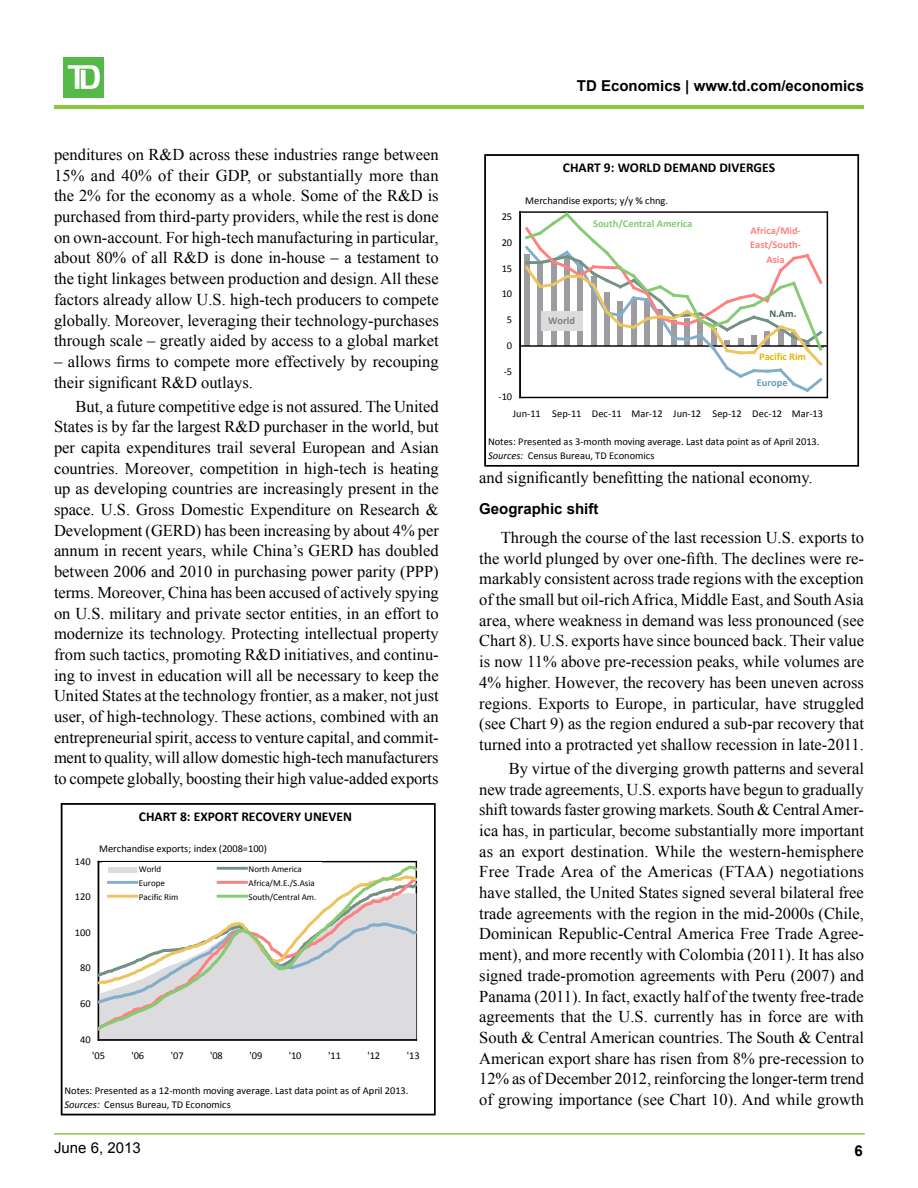
<style>
.page{position:relative;width:918px;height:1188px;background:#fff}
.page>*{position:absolute;margin:0;border:0;box-sizing:border-box;transform-origin:0 0}
.lead_-_para{font:16.5px/20.7px "Times New Roman";color:#000;text-align:justify}
.lead_-_subhead{font:700 15px "Arial";color:#000}
.t1{font:15px "Arial";color:#000}
.t2{font:700 13.5px "Calibri";color:#000}
.t3{font:10.5px/14.2px "Calibri";letter-spacing:-.005em;color:#000}
.t4{font:700 10.5px/14.2px "Calibri";letter-spacing:-.005em;color:#ff8080;text-align:center}
.t5{font:700 10.5px "Calibri";letter-spacing:-.005em;color:#86ca72}
.t6{font:700 10.5px "Calibri";letter-spacing:-.005em;color:#e8b400}
.t7{font:700 10.5px "Calibri";letter-spacing:-.005em;color:#619abc}
.t8{font:700 10.5px "Calibri";color:#3e6856}
.t9{font:700 10.5px "Calibri";color:#808080}
.t10{font:9px "Calibri";letter-spacing:-.005em;color:#000}
.s1{font-style:italic}
</style>
<div class="page">
<hr style="left:54px;top:1133px;width:811px;height:2px;background:#8cc63f">
<hr style="left:54px;top:108px;width:810px;height:1px;background:#8cc63f">
<hr style="left:54px;top:105px;width:810px;height:3px;background:#8cc63f">
<div style="left:64px;top:57px;width:40px;height:41px;background:#54b948"></div>
<svg style="left:68px;top:65px;width:32px;height:24px"></svg>
<hr style="left:98px;top:861px;width:318px;height:1px;background:#000">
<hr style="left:416px;top:862px;width:1px;height:178px;background:#000">
<div style="left:99px;top:1033px;width:317px;height:6px;background:#dcdcde"></div>
<hr style="left:98px;top:862px;width:1px;height:178px;background:#000">
<hr style="left:98px;top:1039px;width:318px;height:2px;background:#000">
<svg style="left:98px;top:863px;width:319px;height:170px"></svg>
<div style="left:102px;top:863px;width:219px;height:42px;background:#fff"></div>
<div style="left:109px;top:867px;width:28px;height:5px;background:#dcdcde"></div>
<hr style="left:218px;top:867px;width:28px;height:3px;background:#739283">
<hr style="left:109px;top:881px;width:28px;height:3px;background:#83aecb">
<hr style="left:218px;top:881px;width:28px;height:3px;background:#ff8080">
<hr style="left:109px;top:895px;width:28px;height:3px;background:#edc45f">
<hr style="left:218px;top:895px;width:28px;height:3px;background:#86ca72">
<div style="left:61px;top:803px;width:374px;height:312px;border:1px solid #000"></div>
<hr style="left:520px;top:211px;width:307px;height:2px;background:#000">
<hr style="left:827px;top:212px;width:1px;height:185px;background:#000">
<hr style="left:520px;top:397px;width:307px;height:1px;background:#000">
<hr style="left:519px;top:212px;width:2px;height:185px;background:#000">
<hr style="left:520px;top:345px;width:307px;height:2px;background:#000">
<svg style="left:523px;top:212px;width:302px;height:181px"></svg>
<div style="left:484px;top:154px;width:375px;height:312px;border:1px solid #000"></div>
<div style="left:541px;top:311px;width:41px;height:20px;background:#dcdcde"></div>
<p class="lead_-_para" style="left:54px;top:144px;width:386px">penditures on R&amp;D across these industries range between 15% and 40% of their GDP, or substantially more than the 2% for the economy as a whole. Some of the R&amp;D is purchased from third-party providers, while the rest is done on own-account. For high-tech manufacturing in particular, about 80% of all R&amp;D is done in-house – a testament to the tight linkages between production and design. All these factors already allow U.S. high-tech producers to compete globally. Moreover, leveraging their technology-purchases through scale – greatly aided by access to a global market</p>
<p class="lead_-_para" style="left:54px;top:351px;width:386px">– allows firms to compete more effectively by recouping their significant R&amp;D outlays.</p>
<p class="lead_-_para" style="left:54px;top:395px;width:386px;text-indent:22px">But, a future competitive edge is not assured. The United States is by far the largest R&amp;D purchaser in the world, but per capita expenditures trail several European and Asian countries. Moreover, competition in high-tech is heating up as developing countries are increasingly present in the space. U.S. Gross Domestic Expenditure on Research &amp; Development (GERD) has been increasing by about 4% per annum in recent years, while China’s GERD has doubled between 2006 and 2010 in purchasing power parity (PPP) terms. Moreover, China has been accused of actively spying on U.S. military and private sector entities, in an effort to modernize its technology. Protecting intellectual property from such tactics, promoting R&amp;D initiatives, and continu&shy;ing to invest in education will all be necessary to keep the United States at the technology frontier, as a maker, not just user, of high-technology. These actions, combined with an entrepreneurial spirit, access to venture capital, and commit&shy;ment to quality, will allow domestic high-tech manufacturers to compete globally, boosting their high value-added exports</p>
<p class="t2" style="left:139px;top:808px;width:215px">CHART 8: EXPORT RECOVERY UNEVEN</p>
<p class="t3" style="left:75px;top:853px;width:17px">140</p>
<p class="t3" style="left:75px;top:889px;width:17px">120</p>
<p class="t3" style="left:99px;top:841px;width:170px">Merchandise exports; index (2008=100)</p>
<p class="t10" style="left:139px;top:864px;width:24px">World</p>
<p class="t10" style="left:249px;top:864px;width:55px">North America</p>
<p class="t10" style="left:139px;top:878px;width:27px">Europe</p>
<p class="t10" style="left:249px;top:878px;width:68px">Africa/M.E./S.Asia</p>
<p class="t10" style="left:139px;top:892px;width:41px">Pacific Rim</p>
<p class="t10" style="left:249px;top:892px;width:69px">South/Central Am.</p>
<p class="t3" style="left:75px;top:925px;width:17px">100</p>
<p class="t3" style="left:80px;top:960px;width:12px">80</p>
<p class="t3" style="left:80px;top:996px;width:12px">60</p>
<p class="t3" style="left:80px;top:1032px;width:12px">40</p>
<p class="t3" style="left:92px;top:1048px;width:14px">'05</p>
<p class="t3" style="left:131px;top:1048px;width:14px">'06</p>
<p class="t3" style="left:171px;top:1048px;width:14px">'07</p>
<p class="t3" style="left:210px;top:1048px;width:14px">'08</p>
<p class="t3" style="left:250px;top:1048px;width:14px">'09</p>
<p class="t3" style="left:289px;top:1048px;width:14px">'10</p>
<p class="t3" style="left:328px;top:1048px;width:14px">'11</p>
<p class="t3" style="left:367px;top:1048px;width:14px">'12</p>
<p class="t3" style="left:407px;top:1048px;width:14px">'13</p>
<p class="t3" style="left:64px;top:1083px;width:346px">Notes: Presented as a 12-month moving average. Last data point as of April 2013.<br><span class="s1">Sources:</span> Census Bureau, TD Economics</p>
<p class="lead_-_subhead" style="left:577px;top:76px;width:289px">TD Economics | www.td.com/economics</p>
<p class="t2" style="left:563px;top:159px;width:214px">CHART 9: WORLD DEMAND DIVERGES</p>
<p class="t3" style="left:502px;top:209px;width:12px">25</p>
<p class="t3" style="left:502px;top:235px;width:12px">20</p>
<p class="t3" style="left:502px;top:261px;width:12px">15</p>
<p class="t3" style="left:502px;top:286px;width:12px">10</p>
<p class="t3" style="left:507px;top:312px;width:7px">5</p>
<p class="t3" style="left:507px;top:338px;width:7px">0</p>
<p class="t3" style="left:504px;top:364px;width:10px">-5</p>
<p class="t3" style="left:499px;top:389px;width:15px">-10</p>
<p class="t3" style="left:525px;top:193px;width:144px">Merchandise exports; y/y % chng.</p>
<p class="t5" style="left:593px;top:217px;width:101px">South/Central America</p>
<p class="t9" style="left:548px;top:314px;width:29px">World</p>
<p class="t4" style="left:750px;top:223px;width:52px">Africa/Mid-<br>East/South-<br>Asia</p>
<p class="t8" style="left:769px;top:307px;width:29px">N.Am.</p>
<p class="t6" style="left:759px;top:350px;width:48px">Pacific Rim</p>
<p class="t7" style="left:757px;top:376px;width:32px">Europe</p>
<p class="t3" style="left:513px;top:406px;width:312px">Jun-11 Sep-11 Dec-11 Mar-12 Jun-12 Sep-12 Dec-12 Mar-13</p>
<p class="t3" style="left:488px;top:434px;width:333px">Notes: Presented as 3-month moving average. Last data point as of April 2013.<br><span class="s1">Sources:</span> Census Bureau, TD Economics</p>
<p class="lead_-_para" style="left:479px;top:466px;width:335px">and significantly benefitting the national economy.</p>
<p class="lead_-_subhead" style="left:479px;top:498px;width:121px">Geographic shift</p>
<p class="lead_-_para" style="left:479px;top:527px;width:386px;text-indent:22px">Through the course of the last recession U.S. exports to the world plunged by over one-fifth. The declines were re&shy;markably consistent across trade regions with the exception of the small but oil-rich Africa, Middle East, and South Asia area, where weakness in demand was less pronounced (see Chart 8). U.S. exports have since bounced back. Their value is now 11% above pre-recession peaks, while volumes are 4% higher. However, the recovery has been uneven across regions. Exports to Europe, in particular, have struggled (see Chart 9) as the region endured a sub-par recovery that turned into a protracted yet shallow recession in late-2011.</p>
<p class="lead_-_para" style="left:479px;top:758px;width:386px;text-indent:29px">By virtue of the diverging growth patterns and several new trade agreements, U.S. exports have begun to gradually shift towards faster growing markets. South &amp; Central Amer&shy;ica has, in particular, become substantially more important as an export destination. While the western-hemisphere Free Trade Area of the Americas (FTAA) negotiations have stalled, the United States signed several bilateral free trade agreements with the region in the mid-2000s (Chile, Dominican Republic-Central America Free Trade Agree&shy;ment), and more recently with Colombia (2011). It has also signed trade-promotion agreements with Peru (2007) and Panama (2011). In fact, exactly half of the twenty free-trade agreements that the U.S. currently has in force are with South &amp; Central American countries. The South &amp; Central American export share has risen from 8% pre-recession to 12% as of December 2012, reinforcing the longer-term trend of growing importance (see Chart 10). And while growth</p>
<p class="t1" style="left:54px;top:1138px;width:88px">June 6, 2013</p>
<p class="lead_-_subhead" style="left:855px;top:1141px;width:10px">6</p>
</div>
